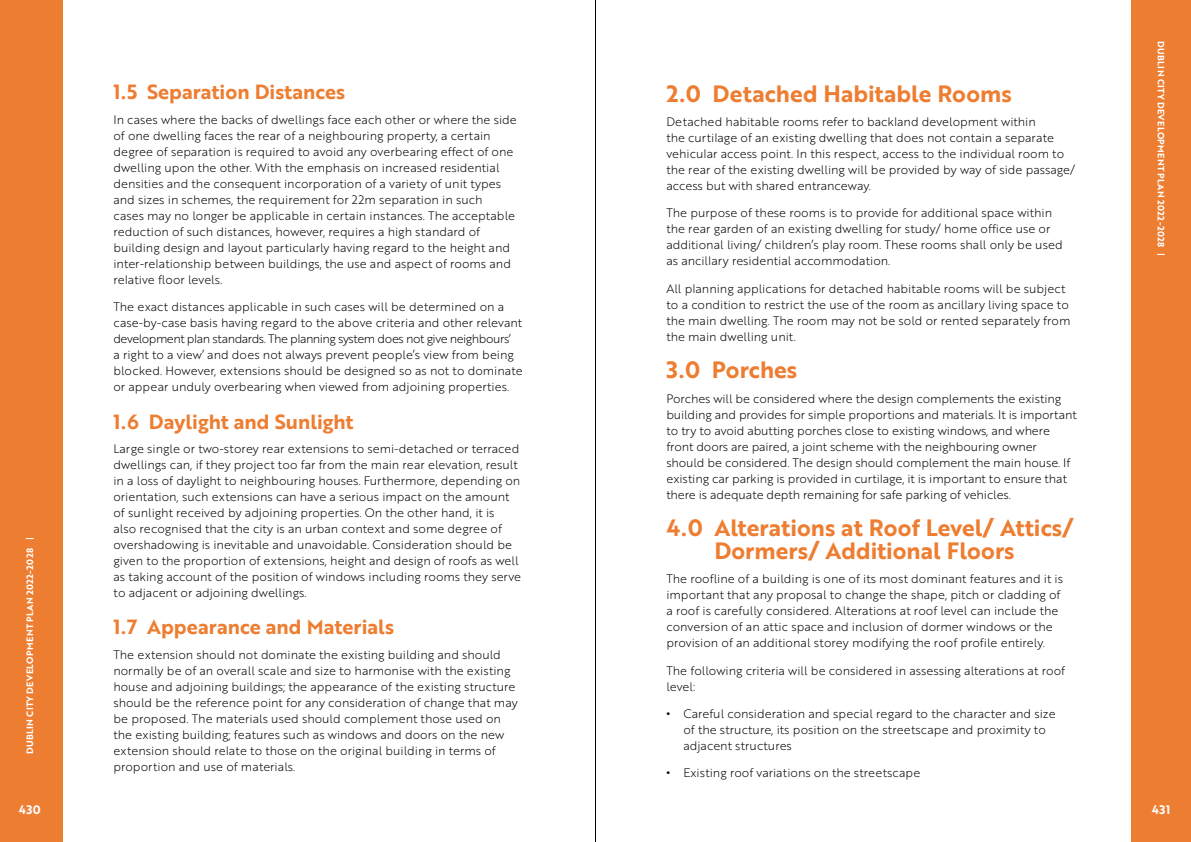
<style>
.page{position:relative;width:1191px;height:842px;background:#fff}
.page>*{position:absolute;margin:0;border:0;box-sizing:border-box;transform-origin:0 0}
.MAIN_INTRO_HEADER{font:23px/23px "Brother 1816 Bold";color:#ed7d31;text-align:center}
.MAIN_HEADER_NEW{font:20px "Brother 1816 Bold";color:#ed7d31}
.Body{font:12px/16px "Brother 1816 Light";color:#000}
.t1{font:12px "Brother 1816 Bold";letter-spacing:.035em;color:#fff}
.t2{font:9px "Brother 1816 Bold";letter-spacing:.04em;color:#fff}
.s1{font-family:"Brother 1816 Medium"}
.s2{font-family:"Brother 1816 Bold"}
</style>
<div class="page">
<hr style="left:595px;top:0;width:1px;height:842px;background:#000">
<div style="left:1131px;top:0;width:60px;height:842px;background:#ed7d31"></div>
<div style="left:0;top:0;width:63px;height:842px;background:#ed7d31"></div>
<p class="t2" style="left:23px;top:754px;width:219px;rotate:-90deg">DUBLIN CITY DEVELOPMENT PLAN 2022-2028 <span class="s1">|</span></p>
<p class="t1" style="left:19px;top:800px;width:23px">430</p>
<p class="MAIN_HEADER_NEW" style="left:113px;top:77px;width:233px">1.5 Separation Distances</p>
<p class="Body" style="left:113px;top:111px;width:405px">In cases where the backs of dwellings face each other or where the side of one dwelling faces the rear of a neighbouring property, a certain degree of separation is required to avoid any overbearing effect of one dwelling upon the other. With the emphasis on increased residential densities and the consequent incorporation of a variety of unit types and sizes in schemes, the requirement for 22m separation in such<br>cases may no longer be applicable in certain instances. The acceptable reduction of such distances, however, requires a high standard of building design and layout particularly having regard to the height and inter-relationship between buildings, the use and aspect of rooms and relative floor levels.</p>
<p class="Body" style="left:113px;top:299px;width:411px">The exact distances applicable in such cases will be determined on a case-by-case basis having regard to the above criteria and other relevant development plan standards. The planning system does not give neighbours‘<br>a right to a view’ and does not always prevent people’s view from being blocked. However, extensions should be designed so as not to dominate or appear unduly overbearing when viewed from adjoining properties.</p>
<p class="MAIN_HEADER_NEW" style="left:113px;top:406px;width:242px">1.6 Daylight and Sunlight</p>
<p class="Body" style="left:113px;top:440px;width:409px">Large single or two-storey rear extensions to semi-detached or terraced dwellings can, if they project too far from the main rear elevation, result in a loss of daylight to neighbouring houses. Furthermore, depending on orientation, such extensions can have a serious impact on the amount of sunlight received by adjoining properties. On the other hand, it is<br>also recognised that the city is an urban context and some degree of overshadowing is inevitable and unavoidable. Consideration should be given to the proportion of extensions, height and design of roofs as well as taking account of the position of windows including rooms they serve to adjacent or adjoining dwellings.</p>
<p class="MAIN_HEADER_NEW" style="left:113px;top:612px;width:282px">1.7 Appearance and Materials</p>
<p class="Body" style="left:113px;top:646px;width:406px">The extension should not dominate the existing building and should normally be of an overall scale and size to harmonise with the existing house and adjoining buildings; the appearance of the existing structure should be the reference point for any consideration of change that may be proposed. The materials used should complement those used on the existing building; features such as windows and doors on the new extension should relate to those on the original building in terms of proportion and use of materials.</p>
<p class="MAIN_INTRO_HEADER" style="left:666px;top:81px;width:347px">2.0 Detached Habitable Rooms</p>
<p class="Body" style="left:666px;top:113px;width:410px">Detached habitable rooms refer to backland development within<br>the curtilage of an existing dwelling that does not contain a separate vehicular access point. In this respect, access to the individual room to the rear of the existing dwelling will be provided by way of side passage/ access but with shared entranceway.</p>
<p class="Body" style="left:666px;top:205px;width:398px">The purpose of these rooms is to provide for additional space within the rear garden of an existing dwelling for study/ home office use or additional living/ children’s play room. These rooms shall only be used as ancillary residential accommodation.</p>
<p class="Body" style="left:666px;top:280px;width:405px">All planning applications for detached habitable rooms will be subject to a condition to restrict the use of the room as ancillary living space to the main dwelling. The room may not be sold or rented separately from the main dwelling unit.</p>
<p class="MAIN_INTRO_HEADER" style="left:666px;top:357px;width:132px">3.0 Porches</p>
<p class="Body" style="left:666px;top:390px;width:412px">Porches will be considered where the design complements the existing building and provides for simple proportions and materials. It is important to try to avoid abutting porches close to existing windows, and where front doors are paired, a joint scheme with the neighbouring owner should be considered. The design should complement the main house. If existing car parking is provided in curtilage, it is important to ensure that there is adequate depth remaining for safe parking of vehicles.</p>
<p class="MAIN_INTRO_HEADER" style="left:666px;top:515px;width:409px">4.0 Alterations at Roof Level/ Attics/<br>Dormers/ Additional Floors</p>
<p class="Body" style="left:666px;top:570px;width:398px">The roofline of a building is one of its most dominant features and it is important that any proposal to change the shape, pitch or cladding of a roof is carefully considered. Alterations at roof level can include the conversion of an attic space and inclusion of dormer windows or the provision of an additional storey modifying the roof profile entirely.</p>
<p class="Body" style="left:666px;top:662px;width:400px">The following criteria will be considered in assessing alterations at roof level:</p>
<p class="Body" style="left:683px;top:705px;width:374px;text-indent:-17px"><span class="s2">•</span> Careful consideration and special regard to the character and size of the structure, its position on the streetscape and proximity to adjacent structures</p>
<p class="Body" style="left:666px;top:764px;width:255px"><span class="s2">•</span> Existing roof variations on the streetscape</p>
<p class="t2" style="left:1168px;top:41px;width:216px;rotate:90deg">DUBLIN CITY DEVELOPMENT PLAN 2022-2028 <span class="s1">|</span></p>
<p class="t1" style="left:1152px;top:800px;width:20px">431</p>
</div>
